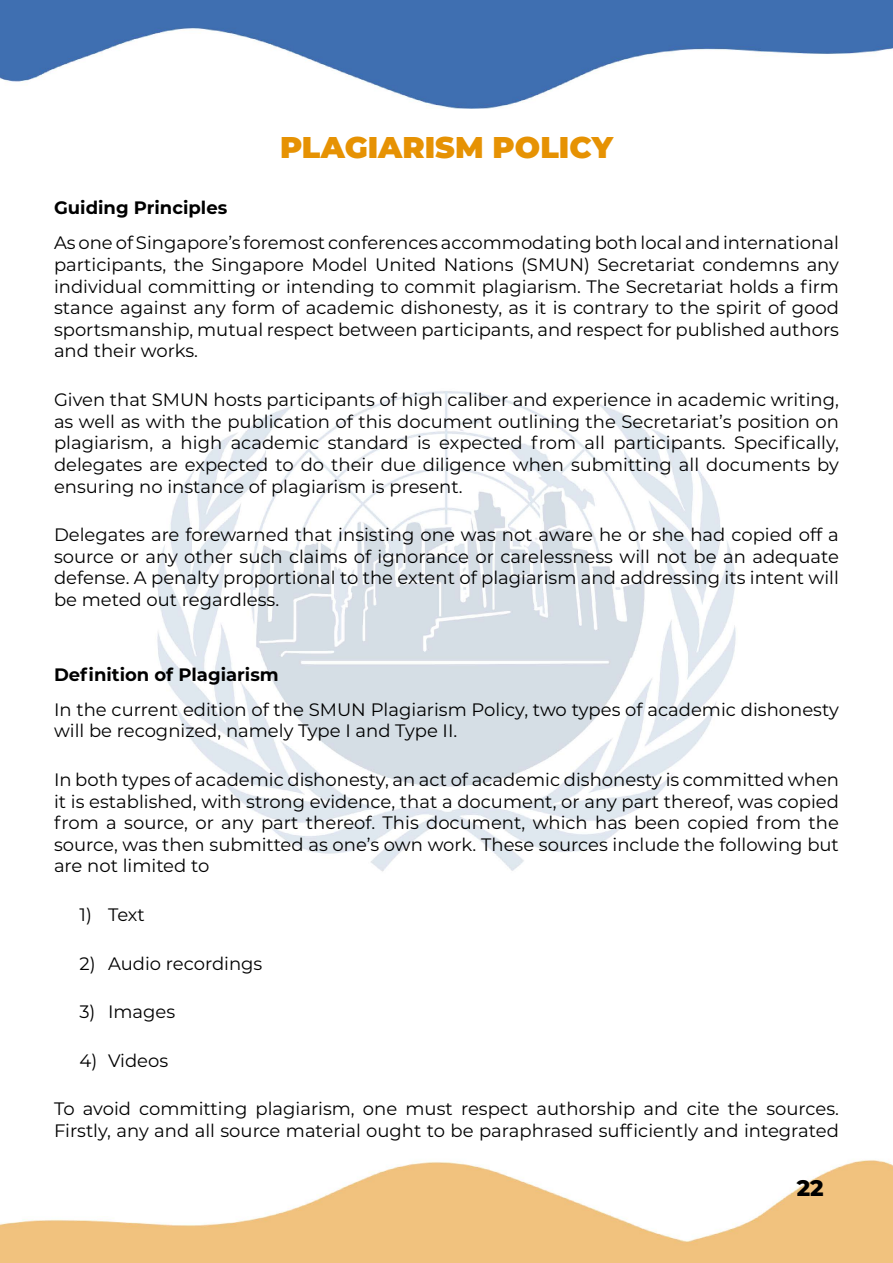
<style>
.page{position:relative;width:893px;height:1263px;background:#fff}
.page>*{position:absolute;margin:0;border:0;box-sizing:border-box;transform-origin:0 0}
.t1{font:900 30px "Montserrat";color:#e69203}
.t2{font:800 22.5px "Montserrat";color:#000}
.t3{font:18px/21.6px "Montserrat";color:#000;text-align:justify}
.t4{font:700 18px "Montserrat";color:#000}
</style>
<div class="page">
<img style="left:0;top:0;width:893px;height:1263px">
<h1 class="t1" style="left:280px;top:124px;width:334px">PLAGIARISM POLICY</h1>
<p class="t4" style="left:54px;top:195px;width:175px">Guiding Principles</p>
<p class="t3" style="left:54px;top:232px;width:786px">As one of Singapore’s foremost conferences accommodating both local and international participants, the Singapore Model United Nations (SMUN) Secretariat condemns any individual committing or intending to commit plagiarism. The Secretariat holds a firm stance against any form of academic dishonesty, as it is contrary to the spirit of good sportsmanship, mutual respect between participants, and respect for published authors and their works.</p>
<p class="t3" style="left:54px;top:388px;width:786px">Given that SMUN hosts participants of high caliber and experience in academic writing, as well as with the publication of this document outlining the Secretariat’s position on plagiarism, a high academic standard is expected from all participants. Specifically, delegates are expected to do their due diligence when submitting all documents by ensuring no instance of plagiarism is present.</p>
<p class="t3" style="left:54px;top:523px;width:786px">Delegates are forewarned that insisting one was not aware he or she had copied off a source or any other such claims of ignorance or carelessness will not be an adequate defense. A penalty proportional to the extent of plagiarism and addressing its intent will be meted out regardless.</p>
<p class="t4" style="left:54px;top:661px;width:226px">Definition of Plagiarism</p>
<p class="t3" style="left:54px;top:698px;width:786px">In the current edition of the SMUN Plagiarism Policy, two types of academic dishonesty will be recognized, namely Type I and Type II.</p>
<p class="t3" style="left:54px;top:768px;width:786px">In both types of academic dishonesty, an act of academic dishonesty is committed when it is established, with strong evidence, that a document, or any part thereof, was copied from a source, or any part thereof. This document, which has been copied from the source, was then submitted as one’s own work. These sources include the following but are not limited to</p>
<p class="t3" style="left:80px;top:903px;width:67px">1) Text</p>
<p class="t3" style="left:80px;top:952px;width:184px">2) Audio recordings</p>
<p class="t3" style="left:80px;top:1000px;width:97px">3) Images</p>
<p class="t3" style="left:80px;top:1049px;width:90px">4) Videos</p>
<p class="t3" style="left:54px;top:1097px;width:786px">To avoid committing plagiarism, one must respect authorship and cite the sources.<br>Firstly, any and all source material ought to be paraphrased sufficiently and integrated</p>
<p class="t2" style="left:797px;top:1171px;width:28px">22</p>
</div>
